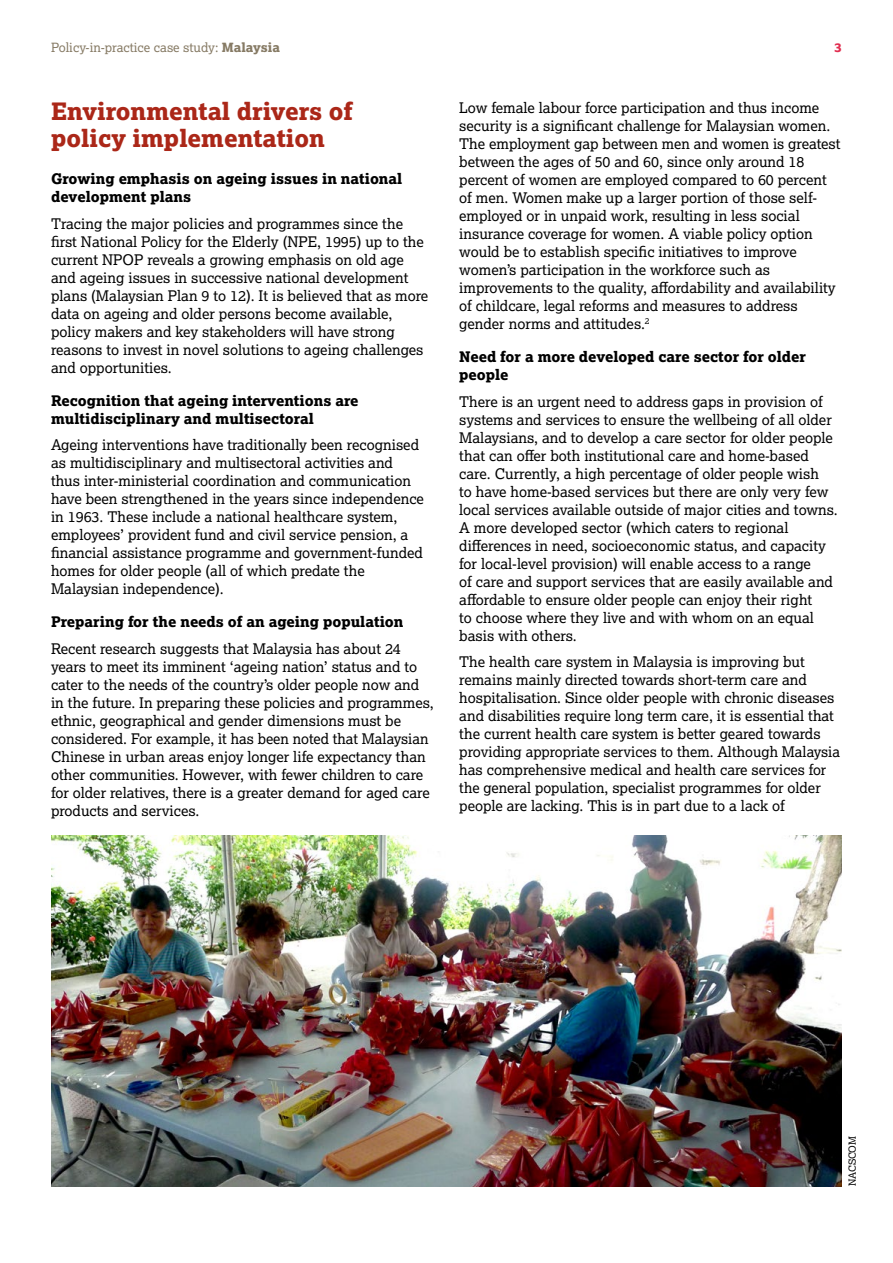
<style>
.page{position:relative;width:893px;height:1263px;background:#fff}
.page>*{position:absolute;margin:0;border:0;box-sizing:border-box;transform-origin:0 0}
.t1{font:24px/27px "Lexia X Bold";color:#ab2718}
.t2{font:14.7px/18px "Lexia";color:#000}
.t3{font:14.7px/18px "Lexia X Bold";color:#000}
.t4{font:12.75px "Lexia";color:#867a64}
.t5{font:12.75px "Lexia X Bold";color:#e12e50}
.t6{font:9.75px "Lexia";letter-spacing:-.005em;color:#000}
.s1{font-family:"Lexia X Bold"}
</style>
<div class="page">
<img style="left:51px;top:836px;width:791px;height:350px">
<p class="t4" style="left:51px;top:40px;width:230px">Policy-in-practice case study: <span class="s1">Malaysia</span></p>
<p class="t5" style="left:834px;top:39px;width:9px">3</p>
<h1 class="t1" style="left:51px;top:98px;width:303px">Environmental drivers of policy implementation</h1>
<p class="t3" style="left:51px;top:170px;width:353px">Growing emphasis on ageing issues in national development plans</p>
<p class="t2" style="left:51px;top:214px;width:379px">Tracing the major policies and programmes since the first National Policy for the Elderly (NPE, 1995) up to the current NPOP reveals a growing emphasis on old age and ageing issues in successive national development plans (Malaysian Plan 9 to 12). It is believed that as more data on ageing and older persons become available, policy makers and key stakeholders will have strong reasons to invest in novel solutions to ageing challenges and opportunities.</p>
<p class="t3" style="left:51px;top:391px;width:309px">Recognition that ageing interventions are multidisciplinary and multisectoral</p>
<p class="t2" style="left:51px;top:436px;width:374px">Ageing interventions have traditionally been recognised as multidisciplinary and multisectoral activities and thus inter-ministerial coordination and communication have been strengthened in the years since independence in 1963. These include a national healthcare system, employees’ provident fund and civil service pension, a financial assistance programme and government-funded homes for older people (all of which predate the Malaysian independence).</p>
<p class="t3" style="left:51px;top:613px;width:354px">Preparing for the needs of an ageing population</p>
<p class="t2" style="left:51px;top:639px;width:384px">Recent research suggests that Malaysia has about 24 years to meet its imminent ‘ageing nation’ status and to cater to the needs of the country’s older people now and in the future. In preparing these policies and programmes, ethnic, geographical and gender dimensions must be considered. For example, it has been noted that Malaysian Chinese in urban areas enjoy longer life expectancy than other communities. However, with fewer children to care for older relatives, there is a greater demand for aged care products and services.</p>
<p class="t2" style="left:459px;top:98px;width:383px">Low female labour force participation and thus income security is a significant challenge for Malaysian women.<br>The employment gap between men and women is greatest between the ages of 50 and 60, since only around 18 percent of women are employed compared to 60 percent of men. Women make up a larger portion of those self&shy;employed or in unpaid work, resulting in less social insurance coverage for women. A viable policy option would be to establish specific initiatives to improve women’s participation in the workforce such as improvements to the quality, affordability and availability of childcare, legal reforms and measures to address gender norms and attitudes.<sup>2</sup></p>
<p class="t3" style="left:459px;top:347px;width:348px">Need for a more developed care sector for older people</p>
<p class="t2" style="left:459px;top:392px;width:380px">There is an urgent need to address gaps in provision of systems and services to ensure the wellbeing of all older Malaysians, and to develop a care sector for older people that can offer both institutional care and home-based care. Currently, a high percentage of older people wish<br>to have home-based services but there are only very few local services available outside of major cities and towns.<br>A more developed sector (which caters to regional differences in need, socioeconomic status, and capacity for local-level provision) will enable access to a range<br>of care and support services that are easily available and affordable to ensure older people can enjoy their right<br>to choose where they live and with whom on an equal basis with others.</p>
<p class="t2" style="left:459px;top:652px;width:382px">The health care system in Malaysia is improving but remains mainly directed towards short-term care and hospitalisation. Since older people with chronic diseases and disabilities require long term care, it is essential that the current health care system is better geared towards providing appropriate services to them. Although Malaysia has comprehensive medical and health care services for the general population, specialist programmes for older people are lacking. This is in part due to a lack of</p>
<p class="t6" style="left:846px;top:1186px;width:52px;rotate:-90deg">NACSCOM</p>
</div>
